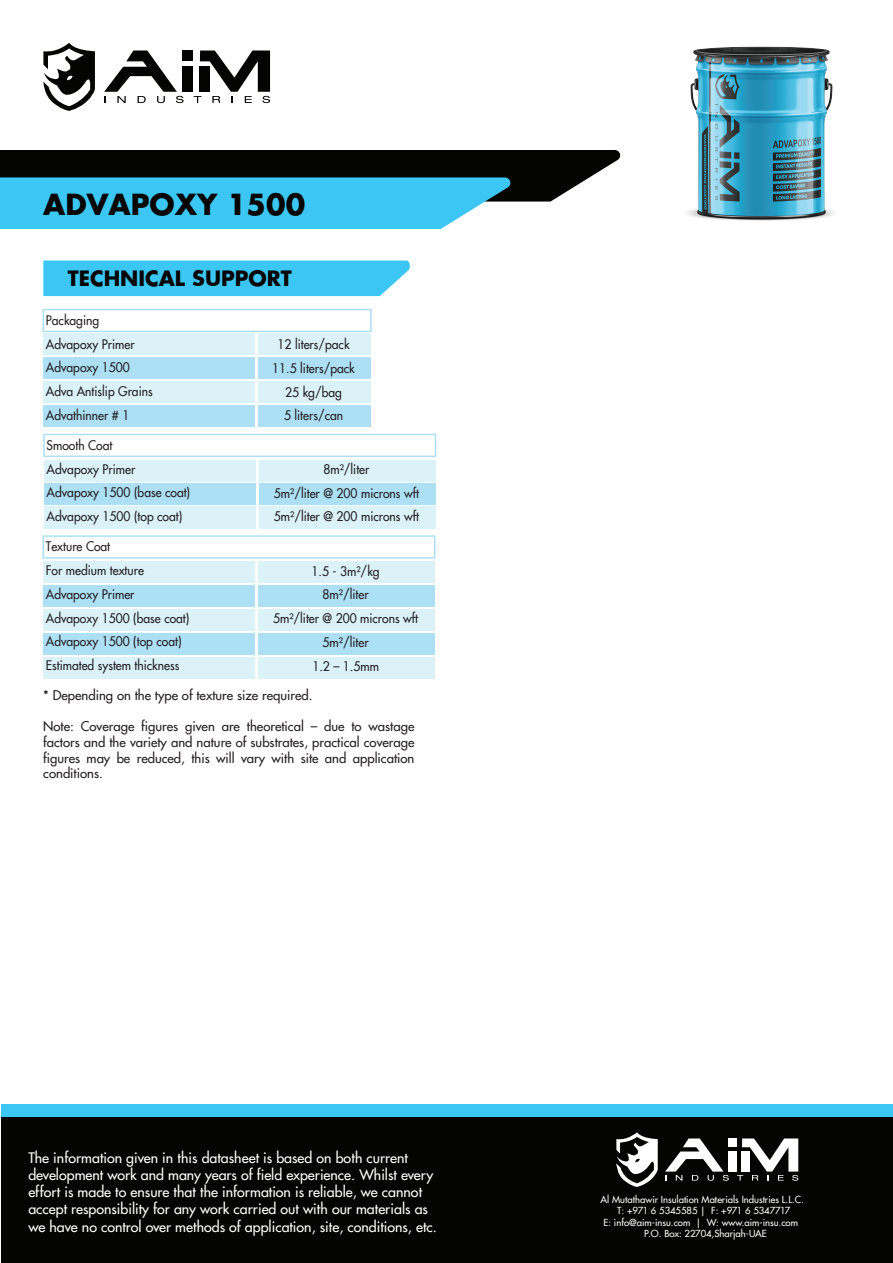
<style>
.page{position:relative;width:893px;height:1263px;background:#fff}
.page>*{position:absolute;margin:0;border:0;box-sizing:border-box;transform-origin:0 0}
.t1{font:700 28.35px "Futura";color:#040503}
.t2{font:700 20.7px "Futura";color:#040503}
.t3{font:500 14.25px/17.1px "Futura";color:#fff}
.t4{font:500 13.2px/15.8px "Futura";color:#231f20;text-align:justify}
.t5{font:500 13.05px/23.7px "Futura";color:#231f20;scale:.93 1}
.t6{font:500 9.45px "Futura";color:#fff}
</style>
<div class="page">
<div style="left:1px;top:1104px;width:891px;height:145px;background:#3cc6f3"></div>
<div style="left:182px;top:51px;width:11px;height:10px;background:#040503"></div>
<div style="left:182px;top:67px;width:11px;height:25px;background:#040503"></div>
<svg style="left:104px;top:51px;width:80px;height:52px"></svg>
<svg style="left:194px;top:51px;width:76px;height:52px"></svg>
<svg style="left:43px;top:43px;width:52px;height:68px"></svg>
<svg style="left:0;top:150px;width:621px;height:79px;background:#3e849a"></svg>
<div style="left:1px;top:1117px;width:891px;height:146px;background:#040503"></div>
<div style="left:728px;top:1138px;width:9px;height:9px;background:#fff"></div>
<div style="left:728px;top:1151px;width:9px;height:20px;background:#fff"></div>
<svg style="left:665px;top:1138px;width:64px;height:43px"></svg>
<svg style="left:737px;top:1138px;width:61px;height:43px"></svg>
<svg style="left:616px;top:1132px;width:42px;height:55px"></svg>
<div style="left:43px;top:261px;width:367px;height:35px;background:#3cc6f3"></div>
<div style="left:43px;top:333px;width:328px;height:22px;background:#dcf2f9"></div>
<div style="left:43px;top:309px;width:329px;height:23px;border:2px solid #ade0f4"></div>
<div style="left:43px;top:357px;width:328px;height:22px;background:#ade0f4"></div>
<div style="left:43px;top:381px;width:328px;height:22px;background:#dcf2f9"></div>
<div style="left:43px;top:405px;width:328px;height:22px;background:#ade0f4"></div>
<hr style="left:255px;top:332px;width:2px;height:95px;background:#fff">
<div style="left:44px;top:460px;width:391px;height:21px;background:#dcf2f9"></div>
<div style="left:44px;top:506px;width:391px;height:22px;background:#dcf2f9"></div>
<div style="left:43px;top:434px;width:393px;height:23px;border:2px solid #ade0f4"></div>
<div style="left:44px;top:483px;width:391px;height:22px;background:#ade0f4"></div>
<div style="left:44px;top:507px;width:391px;height:22px;background:#dcf2f9"></div>
<hr style="left:256px;top:458px;width:2px;height:71px;background:#fff">
<div style="left:43px;top:561px;width:392px;height:22px;background:#dcf2f9"></div>
<div style="left:43px;top:535px;width:392px;height:24px;border:2px solid #ade0f4"></div>
<div style="left:43px;top:585px;width:392px;height:22px;background:#ade0f4"></div>
<div style="left:43px;top:633px;width:392px;height:22px;background:#ade0f4"></div>
<div style="left:43px;top:609px;width:392px;height:22px;background:#dcf2f9"></div>
<div style="left:43px;top:657px;width:392px;height:22px;background:#dcf2f9"></div>
<hr style="left:255px;top:560px;width:2px;height:119px;background:#fff">
<img style="left:687px;top:46px;width:147px;height:175px">
<h1 class="t1" style="left:43px;top:184px;width:263px">ADVAPOXY 1500</h1>
<h2 class="t2" style="left:68px;top:264px;width:226px">TECHNICAL SUPPORT</h2>
<p class="t5" style="left:46px;top:308px;width:116px">Packaging<br>Advapoxy Primer<br>Advapoxy 1500<br>Adva Antislip Grains<br>Advathinner # 1</p>
<p class="t5" style="left:272px;top:332px;width:90px;text-align:center">12 liters/pack<br>11.5 liters/pack<br>25 kg/bag<br>5 liters/can</p>
<p class="t5" style="left:47px;top:433px;width:156px">Smooth Coat<br>Advapoxy Primer<br>Advapoxy 1500 (base coat)<br>Advapoxy 1500 (top coat)</p>
<p class="t5" style="left:46px;top:535px;width:156px">Texture Coat<br>For medium texture<br>Advapoxy Primer<br>Advapoxy 1500 (base coat)<br>Advapoxy 1500 (top coat)<br>Estimated system thickness</p>
<p class="t5" style="left:274px;top:457px;width:157px;text-align:center">8m²/liter<br>5m²/liter @ 200 microns wft<br>5m²/liter @ 200 microns wft</p>
<p class="t5" style="left:273px;top:559px;width:157px;text-align:center">1.5 - 3m²/kg<br>8m²/liter<br>5m²/liter @ 200 microns wft<br>5m²/liter<br>1.2 – 1.5mm</p>
<p class="t4" style="left:43px;top:687px;width:271px">* Depending on the type of texture size required.</p>
<p class="t4" style="left:43px;top:718px;width:373px">Note: Coverage figures given are theoretical – due to wastage factors and the variety and nature of substrates, practical coverage figures may be reduced, this will vary with site and application conditions.</p>
<p class="t3" style="left:28px;top:1149px;width:410px">The information given in this datasheet is based on both current development work and many years of field experience. Whilst every effort is made to ensure that the information is reliable, we cannot accept responsibility for any work carried out with our materials as we have no control over methods of application, site, conditions, etc.</p>
<p class="t6" style="left:601px;top:1193px;width:205px">Al Mutathawir Insulation Materials Industries L.L.C.</p>
<p class="t6" style="left:617px;top:1205px;width:175px">T: +971 6 5345585 | F: +971 6 5347717</p>
<p class="t6" style="left:603px;top:1216px;width:196px">E: info@aim-insu.com | W: www.aim-insu.com</p>
<p class="t6" style="left:644px;top:1228px;width:124px">P.O. Box: 22704,Sharjah-UAE</p>
</div>
